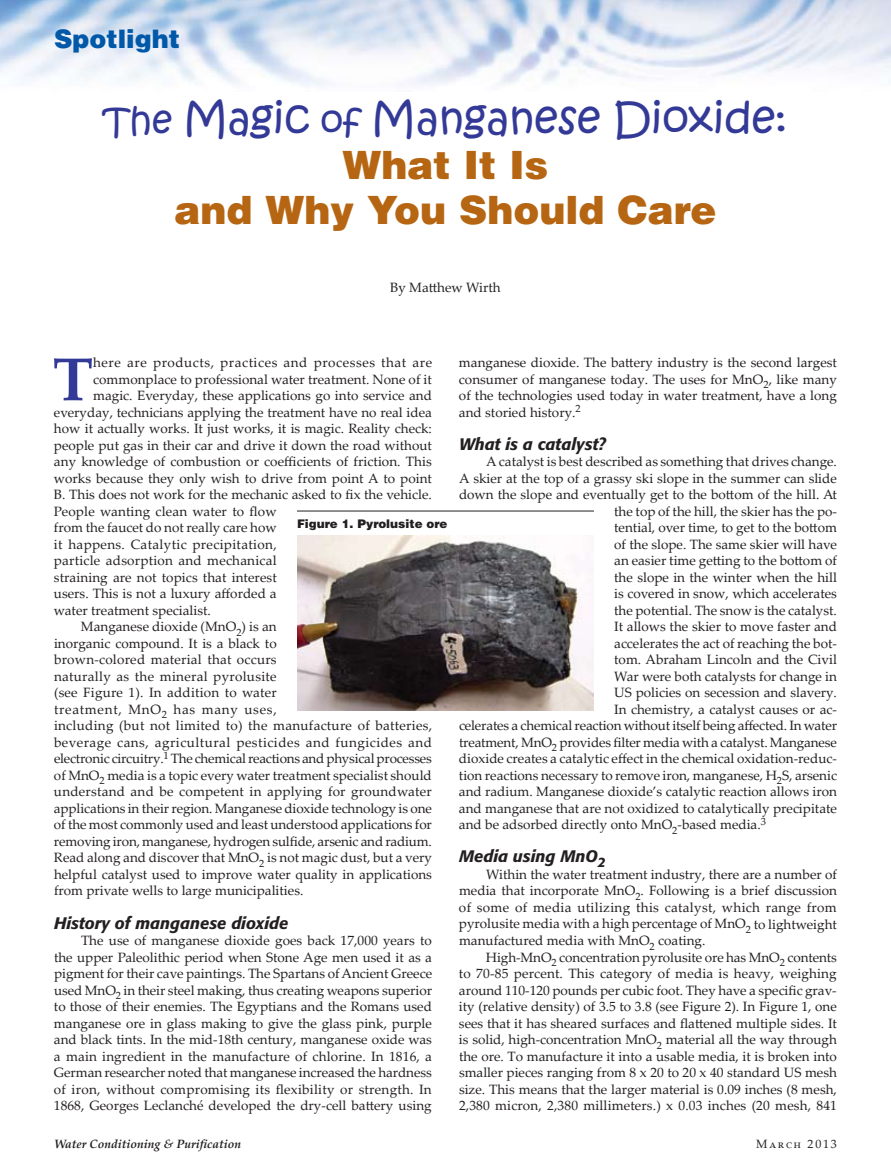
<style>
.page{position:relative;width:891px;height:1175px;background:#fff}
.page>*{position:absolute;margin:0;border:0;box-sizing:border-box;transform-origin:0 0}
.t1{font:700 60.6px "Palatino Linotype";color:#333996}
.t2{font:42px "Kristen ITC";color:#333996}
.t3{font:900 39px/45px "Helvetica";color:#b66612;text-align:center}
.t4{font:900 25.5px "Helvetica";color:#0058a9}
.t5{font:italic 500 16.5px "Formata";color:#231f20}
.t6{font:13.5px/16.5px "Palatino Linotype";color:#231f20;text-align:justify}
.t7{font:13.5px "Palatino Linotype";letter-spacing:.02em;color:#231f20}
.t8{font:13.5px "Palatino Linotype";letter-spacing:.035em;color:#231f20}
.t9{font:13.5px "Palatino Linotype";letter-spacing:.04em;color:#231f20}
.t10{font:13.5px "Palatino Linotype";letter-spacing:.025em;color:#231f20}
.t11{font:13.5px "Palatino Linotype";letter-spacing:.055em;color:#231f20}
.t12{font:italic 700 12px "Palatino Linotype";color:#231f20}
.t13{font:12px "Palatino Linotype";letter-spacing:.15em;color:#231f20}
.t14{font:900 11.85px "Helvetica";color:#231f20}
.s1{font-size:36px}
</style>
<div class="page">
<img style="left:0;top:0;width:891px;height:86px">
<img style="left:297px;top:535px;width:297px;height:175px">
<hr style="left:297px;top:510px;width:297px;height:1px;background:#231f20">
<h3 class="t4" style="left:54px;top:22px;width:128px">Spotlight</h3>
<h2 class="t2" style="left:103px;top:91px;width:686px"><span class="s1">The</span> Magic <span class="s1">of</span> Manganese Dioxide:</h2>
<h3 class="t3" style="left:175px;top:142px;width:543px">What It Is<br>and Why You Should Care</h3>
<p class="t6" style="left:390px;top:279px;width:112px">By Matthew Wirth</p>
<h1 class="t1" style="left:53px;top:336px;width:42px">T</h1>
<p class="t9" style="left:93px;top:353px;width:340px">here are products, practices and processes that are</p>
<p class="t6" style="left:93px;top:370px;width:340px">commonplace to professional water treatment. None of it</p>
<p class="t6" style="left:93px;top:387px;width:340px">magic. Everyday, these applications go into service and</p>
<p class="t6" style="left:54px;top:403px;width:380px">everyday, technicians applying the treatment have no real idea</p>
<p class="t6" style="left:54px;top:420px;width:380px">how it actually works. It just works, it is magic. Reality check:</p>
<p class="t6" style="left:54px;top:436px;width:379px">people put gas in their car and drive it down the road without</p>
<p class="t6" style="left:54px;top:453px;width:379px">any knowledge of combustion or coefficients of friction. This</p>
<p class="t6" style="left:54px;top:469px;width:379px">works because they only wish to drive from point A to point</p>
<p class="t6" style="left:54px;top:486px;width:380px">B. This does not work for the mechanic asked to fix the vehicle.</p>
<p class="t6" style="left:54px;top:502px;width:224px">People wanting clean water to flow</p>
<p class="t6" style="left:54px;top:519px;width:224px">from the faucet do not really care how</p>
<p class="t10" style="left:54px;top:534px;width:224px">it happens. Catalytic precipitation,</p>
<p class="t6" style="left:54px;top:552px;width:224px">particle adsorption and mechanical</p>
<p class="t6" style="left:54px;top:568px;width:224px">straining are not topics that interest</p>
<p class="t6" style="left:54px;top:585px;width:224px">users. This is not a luxury afforded a</p>
<p class="t6" style="left:54px;top:601px;width:158px">water treatment specialist.</p>
<p class="t6" style="left:81px;top:618px;width:197px">Manganese dioxide (MnO<sub>2</sub>) is an</p>
<p class="t6" style="left:54px;top:634px;width:224px">inorganic compound. It is a black to</p>
<p class="t6" style="left:54px;top:651px;width:224px">brown-colored material that occurs</p>
<p class="t7" style="left:54px;top:666px;width:224px">naturally as the mineral pyrolusite</p>
<p class="t6" style="left:54px;top:684px;width:224px">(see Figure 1). In addition to water</p>
<p class="t11" style="left:54px;top:699px;width:224px">treatment, MnO<sub>2</sub> has many uses,</p>
<p class="t7" style="left:54px;top:716px;width:380px">including (but not limited to) the manufacture of batteries,</p>
<p class="t8" style="left:54px;top:732px;width:380px">beverage cans, agricultural pesticides and fungicides and</p>
<p class="t6" style="left:54px;top:750px;width:379px">electronic circuitry.<sup>1</sup> The chemical reactions and physical processes</p>
<p class="t6" style="left:54px;top:766px;width:379px">of MnO<sub>2</sub> media is a topic every water treatment specialist should</p>
<p class="t6" style="left:54px;top:783px;width:379px">understand and be competent in applying for groundwater</p>
<p class="t6" style="left:54px;top:799px;width:379px">applications in their region. Manganese dioxide technology is one</p>
<p class="t6" style="left:54px;top:816px;width:379px">of the most commonly used and least understood applications for</p>
<p class="t6" style="left:54px;top:832px;width:380px">removing iron, manganese, hydrogen sulfide, arsenic and radium.</p>
<p class="t6" style="left:54px;top:849px;width:379px">Read along and discover that MnO<sub>2</sub> is not magic dust, but a very</p>
<p class="t6" style="left:54px;top:865px;width:379px">helpful catalyst used to improve water quality in applications</p>
<p class="t6" style="left:54px;top:882px;width:251px">from private wells to large municipalities.</p>
<p class="t5" style="left:54px;top:912px;width:236px">History of manganese dioxide</p>
<p class="t6" style="left:54px;top:931px;width:380px;text-indent:27px">The use of manganese dioxide goes back 17,000 years to the upper Paleolithic period when Stone Age men used it as a pigment for their cave paintings. The Spartans of Ancient Greece used MnO<sub>2</sub> in their steel making, thus creating weapons superior to those of their enemies. The Egyptians and the Romans used manganese ore in glass making to give the glass pink, purple and black tints. In the mid-18th century, manganese oxide was a main ingredient in the manufacture of chlorine. In 1816, a German researcher noted that manganese increased the hardness of iron, without compromising its flexibility or strength. In 1868, Georges Leclanché developed the dry-cell battery using</p>
<p class="t14" style="left:297px;top:515px;width:152px">Figure 1. Pyrolusite ore</p>
<p class="t6" style="left:459px;top:354px;width:380px">manganese dioxide. The battery industry is the second largest consumer of manganese today. The uses for MnO<sub>2</sub>, like many of the technologies used today in water treatment, have a long and storied history.<sup>2</sup></p>
<p class="t5" style="left:459px;top:434px;width:148px">What is a catalyst?</p>
<p class="t6" style="left:486px;top:453px;width:353px">A catalyst is best described as something that drives change.</p>
<p class="t6" style="left:459px;top:469px;width:379px">A skier at the top of a grassy ski slope in the summer can slide</p>
<p class="t6" style="left:459px;top:486px;width:379px">down the slope and eventually get to the bottom of the hill. At</p>
<p class="t6" style="left:614px;top:502px;width:224px">the top of the hill, the skier has the po-</p>
<p class="t6" style="left:614px;top:519px;width:224px">tential, over time, to get to the bottom</p>
<p class="t6" style="left:614px;top:535px;width:224px">of the slope. The same skier will have</p>
<p class="t6" style="left:614px;top:552px;width:224px">an easier time getting to the bottom of</p>
<p class="t6" style="left:614px;top:568px;width:224px">the slope in the winter when the hill</p>
<p class="t6" style="left:614px;top:585px;width:224px">is covered in snow, which accelerates</p>
<p class="t6" style="left:614px;top:601px;width:224px">the potential. The snow is the catalyst.</p>
<p class="t6" style="left:614px;top:618px;width:224px">It allows the skier to move faster and</p>
<p class="t6" style="left:614px;top:634px;width:224px">accelerates the act of reaching the bot-</p>
<p class="t6" style="left:614px;top:651px;width:224px">tom. Abraham Lincoln and the Civil</p>
<p class="t6" style="left:614px;top:667px;width:224px">War were both catalysts for change in</p>
<p class="t6" style="left:614px;top:684px;width:224px">US policies on secession and slavery.</p>
<p class="t6" style="left:614px;top:700px;width:224px">In chemistry, a catalyst causes or ac-</p>
<p class="t6" style="left:459px;top:717px;width:380px">celerates a chemical reaction without itself being affected. In water</p>
<p class="t6" style="left:459px;top:733px;width:379px">treatment, MnO<sub>2</sub> provides filter media with a catalyst. Manganese</p>
<p class="t6" style="left:459px;top:750px;width:379px">dioxide creates a catalytic effect in the chemical oxidation-reduc-</p>
<p class="t6" style="left:459px;top:766px;width:380px">tion reactions necessary to remove iron, manganese, H<sub>2</sub>S, arsenic</p>
<p class="t6" style="left:459px;top:783px;width:379px">and radium. Manganese dioxide’s catalytic reaction allows iron</p>
<p class="t6" style="left:459px;top:799px;width:379px">and manganese that are not oxidized to catalytically precipitate</p>
<p class="t6" style="left:459px;top:816px;width:309px">and be adsorbed directly onto MnO<sub>2</sub>-based media.<sup>3</sup></p>
<p class="t5" style="left:459px;top:846px;width:148px">Media using MnO<sub>2</sub></p>
<p class="t6" style="left:459px;top:865px;width:380px;text-indent:27px">Within the water treatment industry, there are a number of media that incorporate MnO<sub>2</sub>. Following is a brief discussion of some of media utilizing this catalyst, which range from pyrolusite media with a high percentage of MnO<sub>2</sub> to lightweight manufactured media with MnO<sub>2</sub> coating.</p>
<p class="t6" style="left:459px;top:948px;width:380px;text-indent:27px">High-MnO<sub>2</sub> concentration pyrolusite ore has MnO<sub>2</sub> contents to 70-85 percent. This category of media is heavy, weighing around 110-120 pounds per cubic foot. They have a specific grav&shy;ity (relative density) of 3.5 to 3.8 (see Figure 2). In Figure 1, one sees that it has sheared surfaces and flattened multiple sides. It is solid, high-concentration MnO<sub>2</sub> material all the way through the ore. To manufacture it into a usable media, it is broken into smaller pieces ranging from 8 x 20 to 20 x 40 standard US mesh size. This means that the larger material is 0.09 inches (8 mesh, 2,380 micron, 2,380 millimeters.) x 0.03 inches (20 mesh, 841</p>
<p class="t12" style="left:54px;top:1135px;width:189px">Water Conditioning &amp; Purification</p>
<p class="t13" style="left:756px;top:1135px;width:82px">March 2013</p>
</div>
